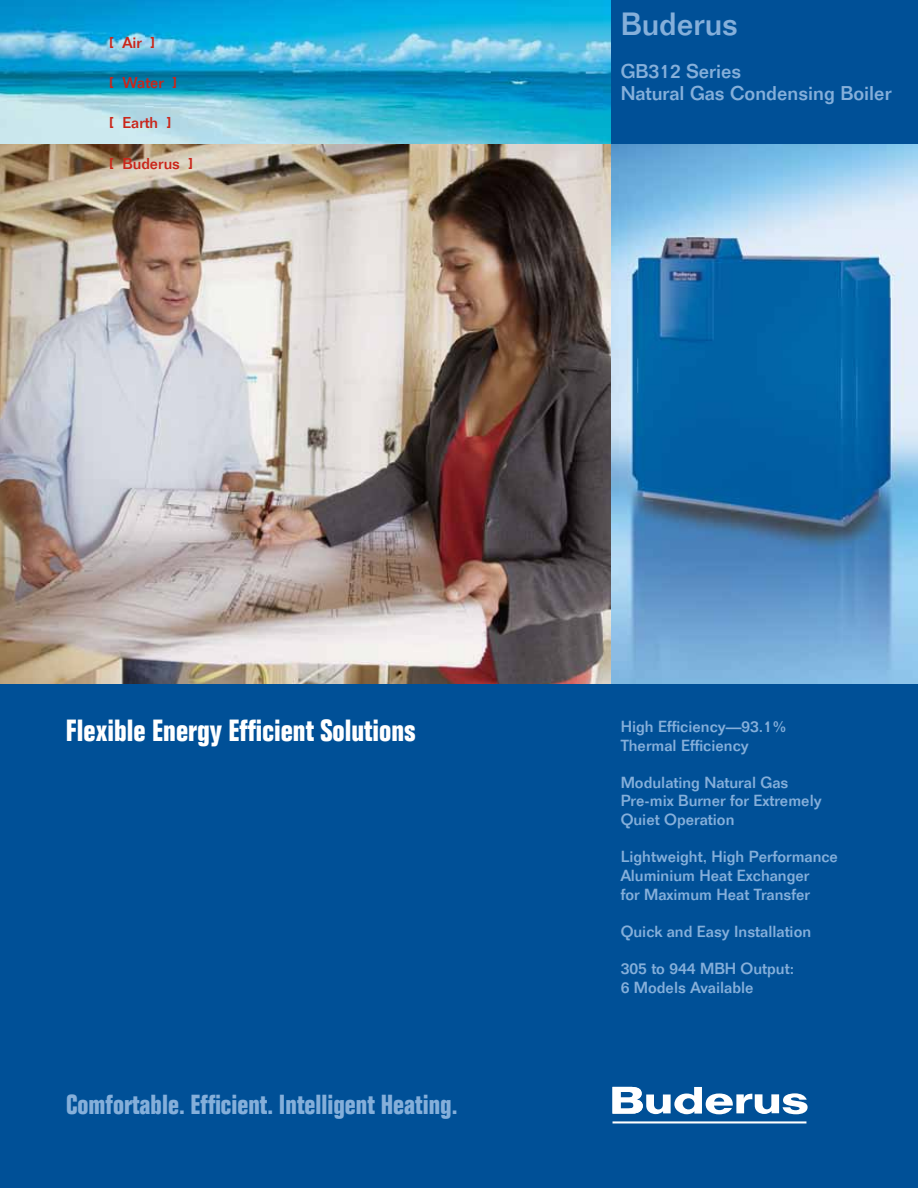
<style>
.page{position:relative;width:918px;height:1188px;background:#fff}
.page>*{position:absolute;margin:0;border:0;box-sizing:border-box;transform-origin:0 0}
.t1{font:500 31.5px "Folio";color:#85afda}
.t2{font:700 condensed 30px "Folio Std";color:#fff}
.t3{font:700 condensed 27px "Folio Std";color:#85afda}
.t4{font:500 19.5px/22.5px "Folio";color:#85afda}
.t5{font:500 15.75px/18.9px "Folio";color:#85afda}
.t6{font:500 15.45px "Folio";color:#ca261a}
</style>
<div class="page">
<img style="left:0;top:144px;width:612px;height:540px">
<img style="left:612px;top:144px;width:306px;height:540px">
<div style="left:0;top:684px;width:918px;height:504px;background:#005097"></div>
<hr style="left:613px;top:1121px;width:193px;height:3px;background:#fff">
<svg style="left:613px;top:1087px;width:195px;height:27px"></svg>
<img style="left:0;top:0;width:612px;height:144px">
<div style="left:612px;top:0;width:306px;height:144px;background:#005097"></div>
<p class="t6" style="left:109px;top:33px;width:48px">[ Air ]</p>
<p class="t6" style="left:109px;top:73px;width:70px">[ Water ]</p>
<p class="t6" style="left:109px;top:114px;width:64px">[ Earth ]</p>
<p class="t6" style="left:109px;top:154px;width:86px">[ Buderus ]</p>
<h1 class="t1" style="left:621px;top:5px;width:119px">Buderus</h1>
<p class="t4" style="left:621px;top:60px;width:272px">GB312 Series<br>Natural Gas Condensing Boiler</p>
<h2 class="t2" style="left:66px;top:714px;width:352px">Flexible Energy Efficient Solutions</h2>
<h3 class="t3" style="left:66px;top:1090px;width:393px">Comfortable. Efficient. Intelligent Heating.</h3>
<p class="t5" style="left:621px;top:717px;width:167px">High Efficiency—93.1%<br>Thermal Efficiency</p>
<p class="t5" style="left:621px;top:773px;width:202px">Modulating Natural Gas<br>Pre-mix Burner for Extremely<br>Quiet Operation</p>
<p class="t5" style="left:621px;top:847px;width:219px">Lightweight, High Performance<br>Aluminium Heat Exchanger<br>for Maximum Heat Transfer</p>
<p class="t5" style="left:621px;top:922px;width:192px">Quick and Easy Installation</p>
<p class="t5" style="left:621px;top:959px;width:175px">305 to 944 MBH Output:<br>6 Models Available</p>
</div>
